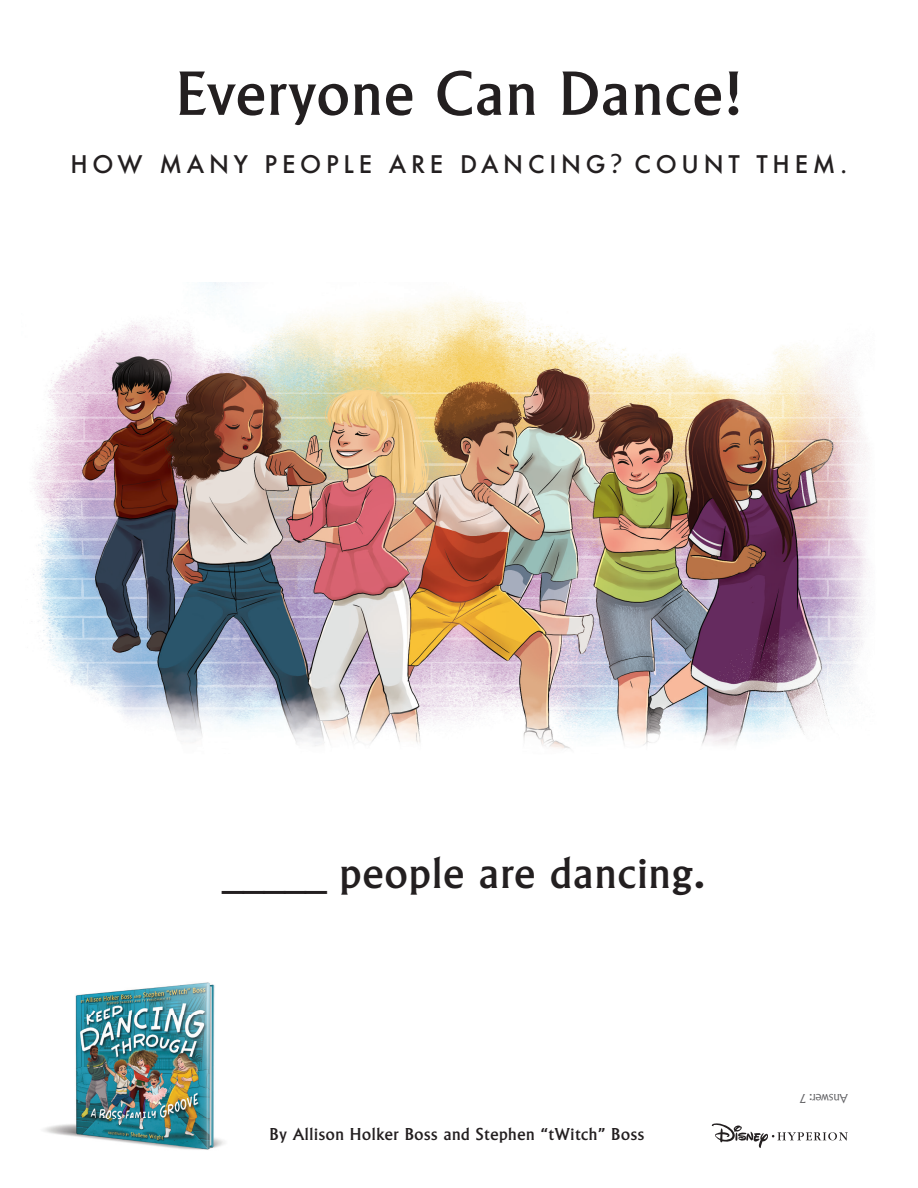
<style>
.page{position:relative;width:918px;height:1188px;background:#fff}
.page>*{position:absolute;margin:0;border:0;box-sizing:border-box;transform-origin:0 0}
.t1{font:500 64.95px "Adelon";letter-spacing:-.005em;color:#231f20}
.t2{font:500 45.3px "Adelon";letter-spacing:-.005em;color:#231f20}
.t3{font:500 23.55px "Futura";letter-spacing:.2em;color:#231f20}
.t4{font:500 18px "Adelon";letter-spacing:-.005em;color:#231f20}
.t5{font:13.5px "Adelon";letter-spacing:-.045em;color:#636366}
.s1{font-family:"Adelon";font-weight:400;font-size:28.5px}
</style>
<div class="page">
<img style="left:44px;top:982px;width:181px;height:168px">
<svg style="left:712px;top:1123px;width:136px;height:25px"></svg>
<img style="left:33px;top:282px;width:836px;height:467px">
<h1 class="t1" style="left:175px;top:57px;width:570px">Everyone Can Dance!</h1>
<h3 class="t3" style="left:71px;top:149px;width:778px">HOW MANY PEOPLE ARE DANCING<span class="s1">?</span> COUNT THEM.</h3>
<h2 class="t2" style="left:222px;top:848px;width:485px">_____ people are dancing.</h2>
<p class="t4" style="left:269px;top:1124px;width:377px">By Allison Holker Boss and Stephen “tWitch” Boss</p>
<p class="t5" style="left:848px;top:1106px;width:51px;rotate:-180deg">Answer: 7</p>
</div>
